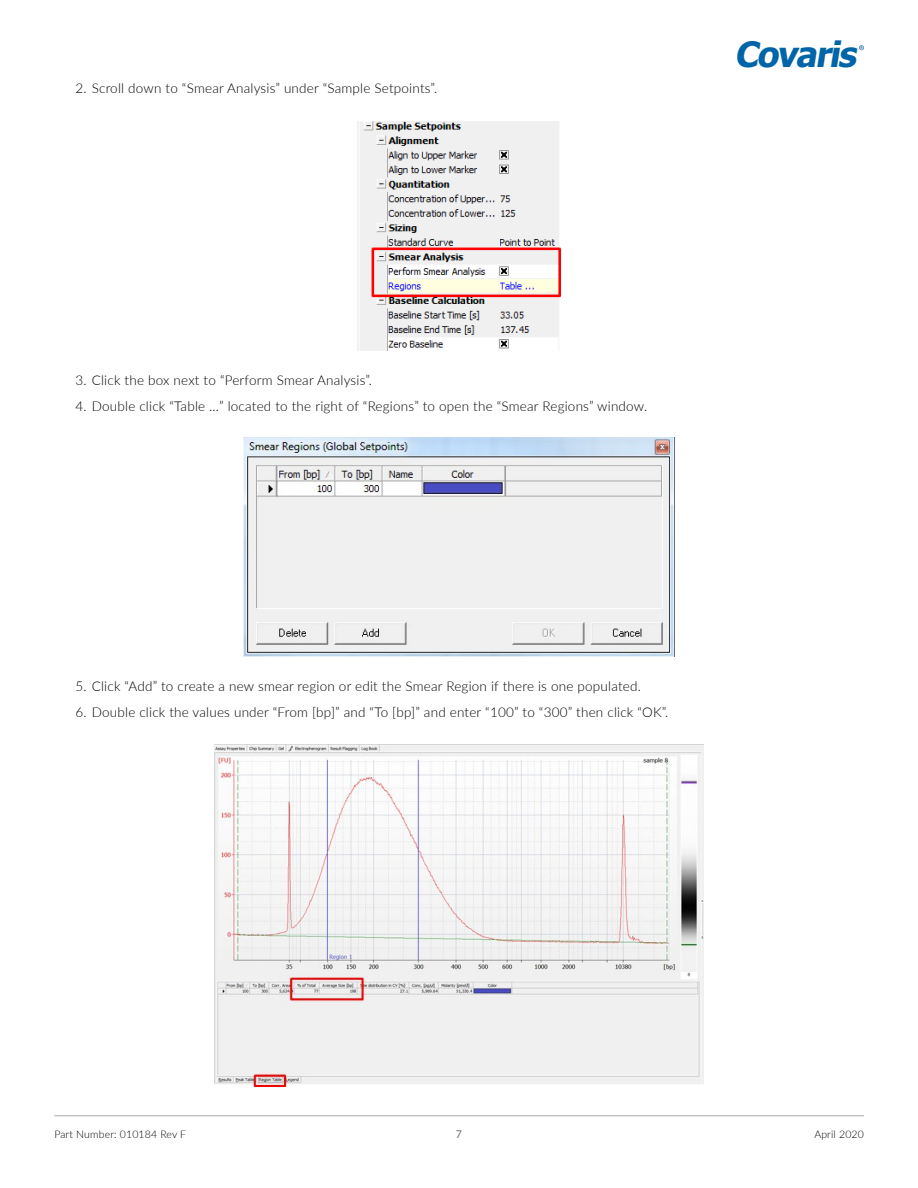
<style>
.page{position:relative;width:918px;height:1188px;background:#fff}
.page>*{position:absolute;margin:0;border:0;box-sizing:border-box;transform-origin:0 0}
.t1{font:italic 700 35.1px "Tahoma";color:#0064a8}
.t2{font:300 13.5px "Lato";letter-spacing:.015em;color:#000}
.t3{font:300 10.5px "Lato";letter-spacing:.015em;color:#000}
</style>
<div class="page">
<hr style="left:54px;top:1115px;width:810px;height:1px;background:#a7a9ac">
<svg style="left:859px;top:45px;width:5px;height:5px"></svg>
<img style="left:358px;top:122px;width:202px;height:229px">
<img style="left:244px;top:438px;width:430px;height:219px">
<img style="left:214px;top:744px;width:490px;height:342px">
<p class="t2" style="left:76px;top:79px;width:363px">2. Scroll down to “Smear Analysis” under “Sample Setpoints”.</p>
<h1 class="t1" style="left:735px;top:32px;width:131px">Covaris</h1>
<p class="t2" style="left:76px;top:371px;width:298px">3. Click the box next to “Perform Smear Analysis”.</p>
<p class="t2" style="left:76px;top:397px;width:573px">4. Double click “Table …” located to the right of “Regions” to open the “Smear Regions” window.</p>
<p class="t2" style="left:76px;top:677px;width:567px">5. Click “Add” to create a new smear region or edit the Smear Region if there is one populated.</p>
<p class="t2" style="left:76px;top:703px;width:594px">6. Double click the values under “From [bp]” and “To [bp]” and enter “100” to “300” then click “OK”.</p>
<p class="t3" style="left:54px;top:1127px;width:133px">Part Number: 010184 Rev F</p>
<p class="t3" style="left:814px;top:1127px;width:51px">April 2020</p>
<p class="t3" style="left:456px;top:1127px;width:8px">7</p>
</div>
